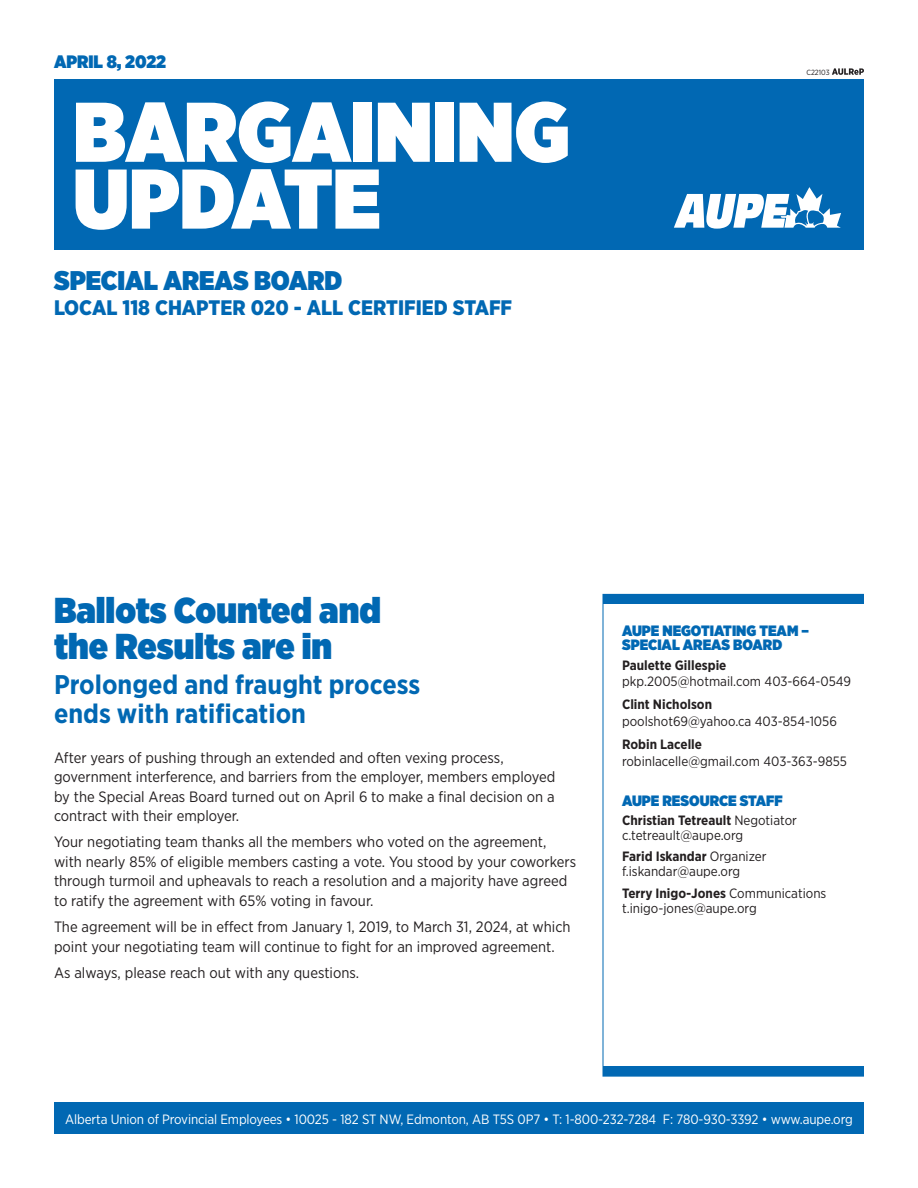
<style>
.page{position:relative;width:918px;height:1188px;background:#fff}
.page>*{position:absolute;margin:0;border:0;box-sizing:border-box;transform-origin:0 0}
.t1{font:900 84.45px "Gotham Narrow";color:#fff}
.t2{font:900 36px/36px "Gotham Narrow";color:#0168b3}
.t3{font:700 27px/28.5px "Gotham Narrow";color:#0168b3}
.t4{font:900 27px "Gotham Narrow";color:#0168b3}
.t5{font:900 21px "Gotham Narrow";color:#0168b3}
.t6{font:900 18px "Gotham Narrow";color:#0168b3}
.body_copy{font:15px/19.5px "Gotham Narrow";color:#231f20}
.body_copy-2{font:900 15px/13.5px "Gotham Narrow";color:#0168b3}
.body_copy-3{font:13.5px "Gotham Narrow";color:#231f20}
.body_copy-4{font:700 13.5px "Gotham Narrow";color:#231f20}
.t7{font:13.5px "Gotham Narrow";letter-spacing:-.01em;color:#fff}
.t8{font:7.5px "Gotham Narrow";color:#231f20}
.s1{font-weight:400}
</style>
<div class="page">
<div style="left:54px;top:79px;width:810px;height:171px;background:#0168b3"></div>
<div style="left:54px;top:1102px;width:810px;height:32px;background:#0168b3"></div>
<div style="left:603px;top:594px;width:261px;height:10px;background:#0168b3"></div>
<div style="left:603px;top:1067px;width:261px;height:9px;background:#0168b3"></div>
<svg style="left:674px;top:187px;width:167px;height:42px"></svg>
<div style="left:603px;top:594px;width:261px;height:483px;border:1px solid #0168b3"></div>
<svg style="left:832px;top:68px;width:32px;height:7px"></svg>
<p class="t6" style="left:54px;top:50px;width:114px">APRIL 8, 2022</p>
<p class="t1" style="left:73px;top:75px;width:498px">BARGAINING</p>
<p class="t1" style="left:73px;top:142px;width:309px">UPDATE</p>
<p class="t4" style="left:54px;top:262px;width:290px">SPECIAL AREAS BOARD</p>
<p class="t5" style="left:54px;top:294px;width:460px">LOCAL 118 CHAPTER 020 - ALL CERTIFIED STAFF</p>
<p class="t8" style="left:806px;top:68px;width:25px">C22103</p>
<p class="t2" style="left:54px;top:592px;width:328px">Ballots Counted and the Results are in</p>
<p class="t3" style="left:54px;top:670px;width:368px">Prolonged and fraught process ends with ratification</p>
<p class="body_copy" style="left:54px;top:747px;width:503px">After years of pushing through an extended and often vexing process, government interference, and barriers from the employer, members employed by the Special Areas Board turned out on April 6 to make a final decision on a contract with their employer.</p>
<p class="body_copy" style="left:54px;top:832px;width:524px">Your negotiating team thanks all the members who voted on the agreement, with nearly 85% of eligible members casting a vote. You stood by your coworkers through turmoil and upheavals to reach a resolution and a majority have agreed to ratify the agreement with 65% voting in favour.</p>
<p class="body_copy" style="left:54px;top:917px;width:518px">The agreement will be in effect from January 1, 2019, to March 31, 2024, at which point your negotiating team will continue to fight for an improved agreement.</p>
<p class="body_copy" style="left:54px;top:963px;width:307px">As always, please reach out with any questions.</p>
<p class="body_copy-2" style="left:622px;top:624px;width:188px">AUPE NEGOTIATING TEAM –<br>SPECIAL AREAS BOARD</p>
<p class="body_copy-4" style="left:622px;top:656px;width:106px">Paulette Gillespie</p>
<p class="body_copy-3" style="left:622px;top:673px;width:231px">pkp.2005@hotmail.com 403-664-0549</p>
<p class="body_copy-4" style="left:622px;top:696px;width:92px">Clint Nicholson</p>
<p class="body_copy-3" style="left:622px;top:713px;width:216px">poolshot69@yahoo.ca 403-854-1056</p>
<p class="body_copy-4" style="left:622px;top:736px;width:82px">Robin Lacelle</p>
<p class="body_copy-3" style="left:622px;top:752px;width:226px">robinlacelle@gmail.com 403-363-9855</p>
<p class="body_copy-2" style="left:622px;top:794px;width:162px">AUPE RESOURCE STAFF</p>
<p class="body_copy-4" style="left:622px;top:811px;width:176px">Christian Tetreault <span class="s1">Negotiator</span></p>
<p class="body_copy-3" style="left:622px;top:826px;width:123px">c.tetreault@aupe.org</p>
<p class="body_copy-4" style="left:622px;top:848px;width:146px">Farid Iskandar <span class="s1">Organizer</span></p>
<p class="body_copy-3" style="left:622px;top:863px;width:120px">f.iskandar@aupe.org</p>
<p class="body_copy-4" style="left:622px;top:885px;width:206px">Terry Inigo-Jones <span class="s1">Communications</span></p>
<p class="body_copy-3" style="left:622px;top:900px;width:136px">t.inigo-jones@aupe.org</p>
<p class="t7" style="left:65px;top:1110px;width:789px">Alberta Union of Provincial Employees • 10025 - 182 ST NW, Edmonton, AB T5S 0P7 • T: 1-800-232-7284 F: 780-930-3392 • www.aupe.org</p>
</div>
